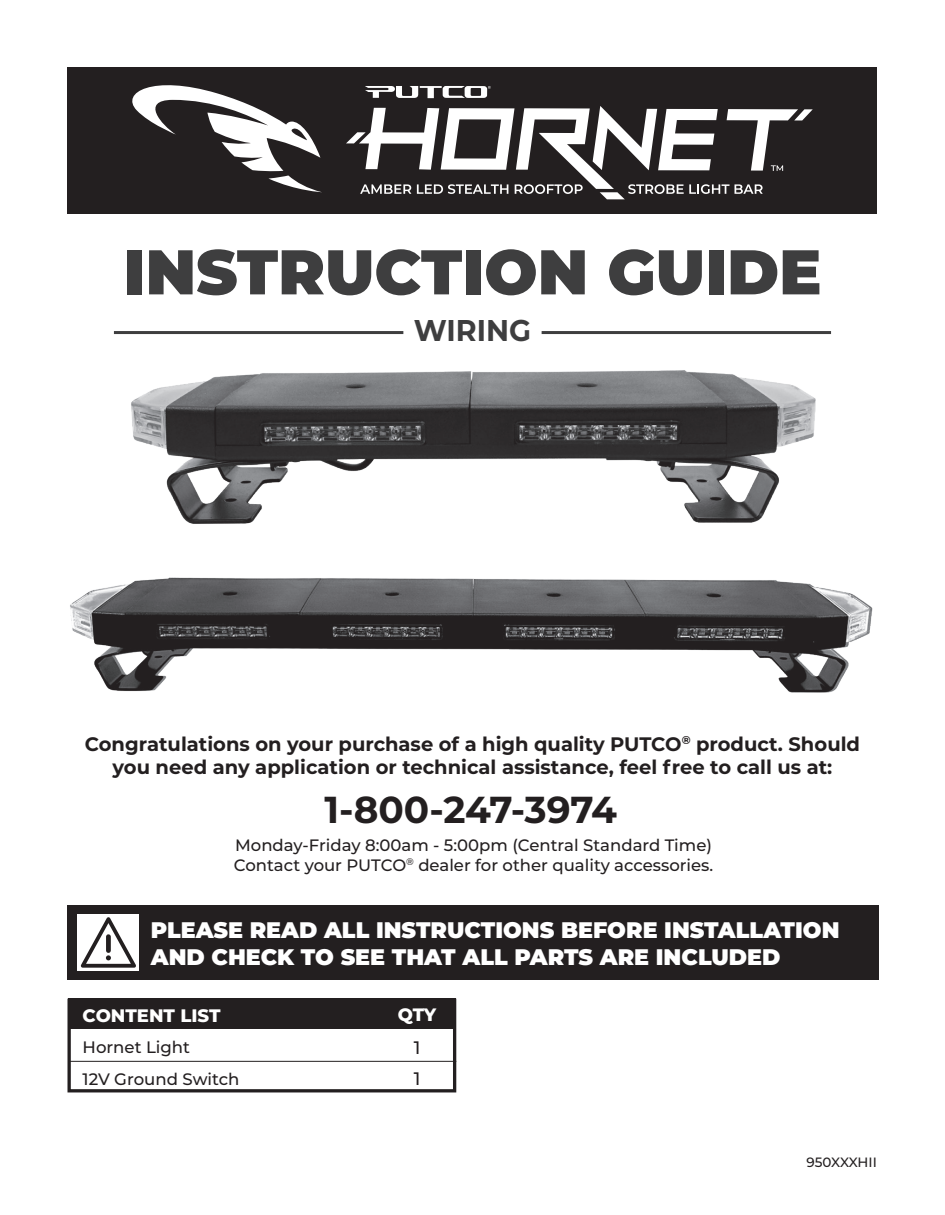
<style>
.page{position:relative;width:945px;height:1215px;background:#fff}
.page>*{position:absolute;margin:0;border:0;box-sizing:border-box;transform-origin:0 0}
.t1{font:900 63px "Montserrat";color:#3e3e3f}
.t2{font:700 37.5px "Montserrat";letter-spacing:-.005em;color:#231f20}
.t3{font:700 30px "Montserrat";color:#3e3e3f;scale:.95 1}
.t4{font:900 22.5px/27px "Montserrat";color:#fff}
.t5{font:700 19.5px/23.4px "Montserrat";color:#231f20;text-align:center}
.t6{font:800 18px "Montserrat";color:#fff}
.t7{font:500 18px "Montserrat";color:#231f20}
.t8{font:500 16.65px "Montserrat";color:#231f20}
.t9{font:500 16.5px "Montserrat";color:#231f20}
.t10{font:500 13.5px "Montserrat";letter-spacing:-.01em;color:#231f20}
</style>
<div class="page">
<div style="left:68px;top:68px;width:810px;height:146px;background:#231f20"></div>
<hr style="left:542px;top:331px;width:289px;height:3px;background:#3e3e3f">
<hr style="left:114px;top:331px;width:289px;height:3px;background:#3e3e3f">
<div style="left:67px;top:999px;width:389px;height:93px;border:3px solid #231f20"></div>
<div style="left:69px;top:999px;width:387px;height:30px;background:#231f20"></div>
<hr style="left:70px;top:1061px;width:386px;height:1px;background:#231f20">
<div style="left:67px;top:905px;width:812px;height:75px;background:#231f20"></div>
<div style="left:78px;top:914px;width:61px;height:56px;background:#fff"></div>
<svg style="left:81px;top:917px;width:55px;height:51px"></svg>
<svg style="left:132px;top:85px;width:189px;height:107px"></svg>
<svg style="left:346px;top:106px;width:467px;height:93px"></svg>
<svg style="left:365px;top:86px;width:126px;height:12px"></svg>
<img style="left:131px;top:370px;width:685px;height:154px">
<img style="left:70px;top:577px;width:803px;height:116px">
<p class="t1" style="left:123px;top:225px;width:700px">INSTRUCTION GUIDE</p>
<p class="t3" style="left:414px;top:308px;width:125px">WIRING</p>
<p class="t5" style="left:85px;top:731px;width:777px">Congratulations on your purchase of a high quality PUTCO<sup>®</sup> product. Should you need any application or technical assistance, feel free to call us at:</p>
<p class="t2" style="left:325px;top:782px;width:294px">1-800-247-3974</p>
<p class="t9" style="left:235px;top:833px;width:478px">Monday-Friday 8:00am - 5:00pm (Central Standard Time)</p>
<p class="t9" style="left:234px;top:853px;width:481px">Contact your PUTCO<sup>®</sup> dealer for other quality accessories.</p>
<p class="t4" style="left:151px;top:915px;width:690px">PLEASE READ ALL INSTRUCTIONS BEFORE INSTALLATION<br>AND CHECK TO SEE THAT ALL PARTS ARE INCLUDED</p>
<p class="t6" style="left:83px;top:1002px;width:139px">CONTENT LIST</p>
<p class="t8" style="left:83px;top:1036px;width:109px">Hornet Light</p>
<p class="t8" style="left:83px;top:1067px;width:158px">12V Ground Switch</p>
<p class="t6" style="left:398px;top:1002px;width:40px">QTY</p>
<p class="t7" style="left:414px;top:1035px;width:8px">1</p>
<p class="t7" style="left:414px;top:1066px;width:8px">1</p>
<p class="t10" style="left:807px;top:1153px;width:72px">950XXXHII</p>
</div>
